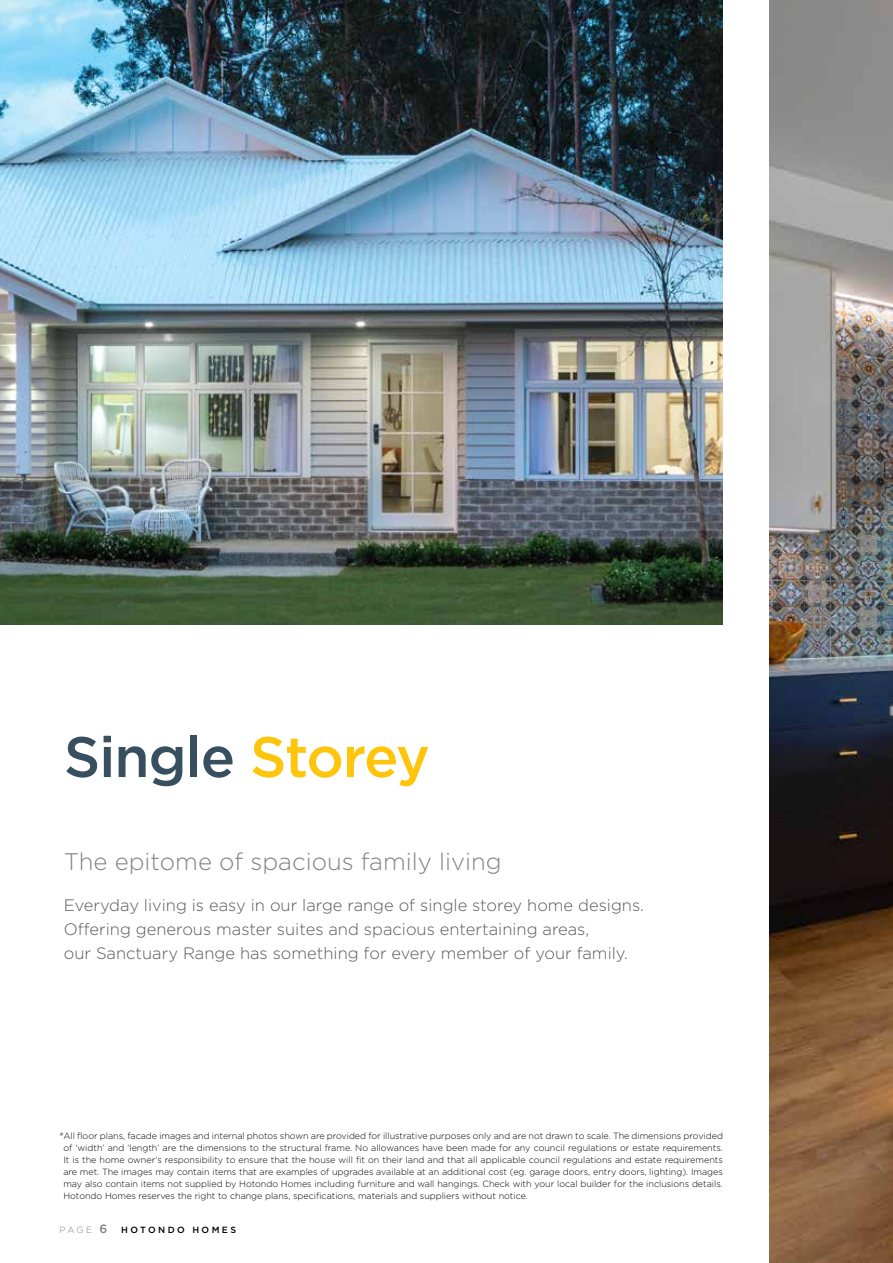
<style>
.page{position:relative;width:893px;height:1263px;background:#fff}
.page>*{position:absolute;margin:0;border:0;box-sizing:border-box;transform-origin:0 0}
.t1{font:500 57px "Gotham";letter-spacing:-.02em;color:#384f5f}
.t2{font:300 24px "Gotham";color:#808285}
.t3{font:300 16.5px/24px "Gotham";color:#58595b}
.t4{font:300 9px/12px "Gotham";color:#000;text-align:justify}
.t5{font:500 9px "Gotham";letter-spacing:.27em;color:#000}
.s1{color:#ffc40c}
.s2{font-weight:300;color:#808285}
.s3{font-size:12px;color:#808285}
</style>
<div class="page">
<img style="left:770px;top:0;width:123px;height:1263px">
<img style="left:0;top:0;width:723px;height:625px">
<h1 class="t1" style="left:64px;top:719px;width:368px">Single <span class="s1">Storey</span></h1>
<h2 class="t2" style="left:64px;top:846px;width:439px">The epitome of spacious family living</h2>
<h3 class="t3" style="left:64px;top:892px;width:582px">Everyday living is easy in our large range of single storey home designs.<br>Offering generous master suites and spacious entertaining areas,<br>our Sanctuary Range has something for every member of your family.</h3>
<p class="t4" style="left:63px;top:1130px;width:661px;text-indent:-4px"><sup>#</sup>All floor plans, facade images and internal photos shown are provided for illustrative purposes only and are not drawn to scale. The dimensions provided of ‘width’ and ‘length’ are the dimensions to the structural frame. No allowances have been made for any council regulations or estate requirements.<br>It is the home owner’s responsibility to ensure that the house will fit on their land and that all applicable council regulations and estate requirements are met. The images may contain items that are examples of upgrades available at an additional cost (eg. garage doors, entry doors, lighting). Images may also contain items not supplied by Hotondo Homes including furniture and wall hangings. Check with your local builder for the inclusions details.<br>Hotondo Homes reserves the right to change plans, specifications, materials and suppliers without notice.</p>
<p class="t5" style="left:60px;top:1224px;width:178px"><span class="s2">PAGE</span> <span class="s3">6</span> HOTONDO HOMES</p>
</div>
